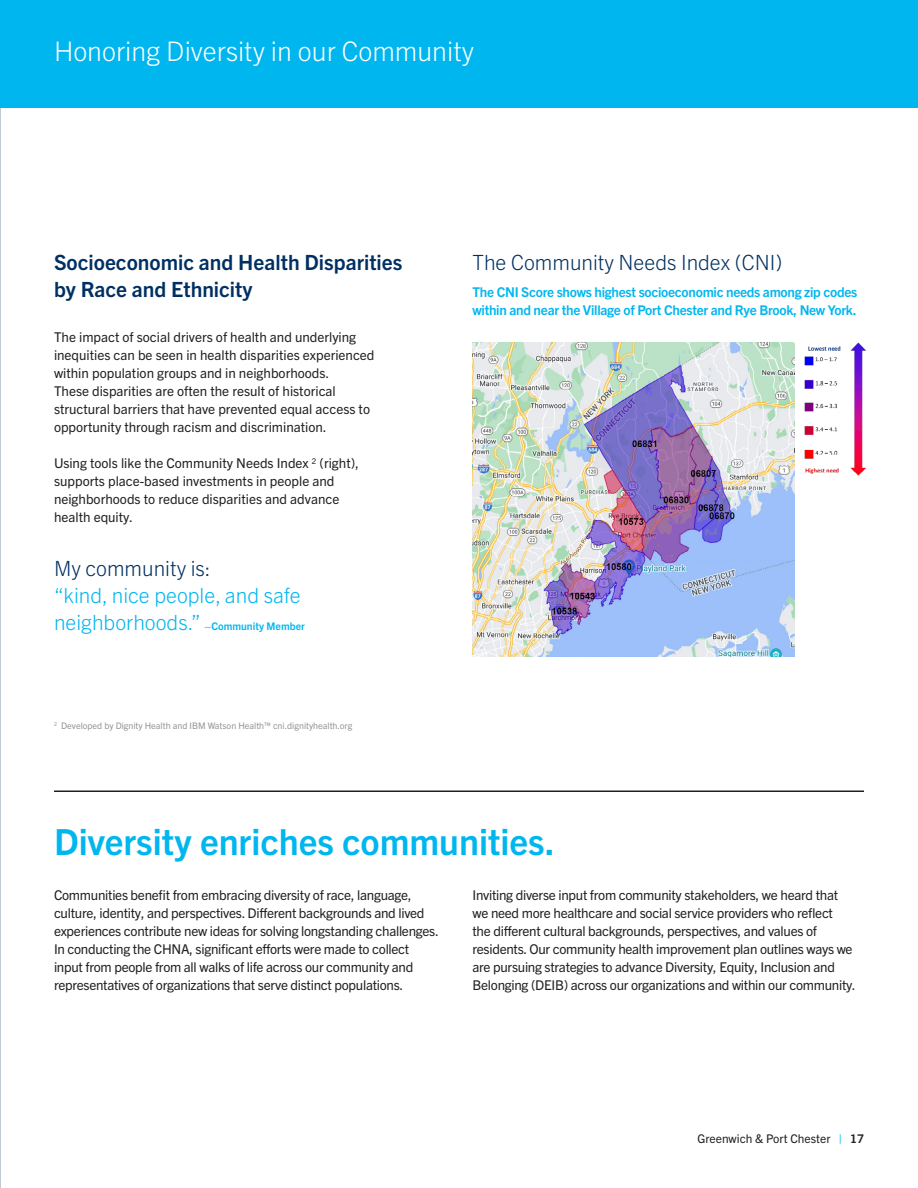
<style>
.page{position:relative;width:918px;height:1188px;background:#fff}
.page>*{position:absolute;margin:0;border:0;box-sizing:border-box;transform-origin:0 0}
._24_24_Trade_Bold{font:700 36px "Trade Gothic Next LT Pro";color:#00b6ef}
._14_18_Trade_Light{font:300 27px "Trade Gothic Next LT Pro";color:#fff}
._14_18_Trade_Bold{font:700 21px/27px "Trade Gothic Next LT Pro";color:#003062}
._14_18_Trade_Light-2{font:300 21px "Trade Gothic Next LT Pro";color:#003062}
._14_18_Trade_Light-3{font:300 21px "Trade Gothic Next LT Pro";color:#00b6ef}
._9_12_Trade_Reg_-_Bo{font:13.5px/18px "Trade Gothic Next LT Pro";letter-spacing:-.02em;color:#231f20}
._9_12_Trade_Reg_-_Bo-2{font:13.5px/18px "Trade Gothic Next LT Pro";color:#231f20}
._9_12_Trade_Reg_-_Bo-3{font:700 13.5px/18px "Trade Gothic Next LT Pro";letter-spacing:-.02em;color:#00b6ef}
.t1{font:12px "Trade Gothic Next LT Pro";color:#231f20}
._14_18_Trade_Light-4{font:700 10.5px "Trade Gothic Next LT Pro";color:#00b6ef}
._6_12_Trade_Reg_-_So{font:9px "Trade Gothic Next LT Pro";color:#939598}
.s1{font-weight:300;font-size:21px}
.s2{color:#00b6ef}
.s3{font-weight:700}
</style>
<div class="page">
<div style="left:0;top:0;width:918px;height:108px;background:#00b6ef"></div>
<hr style="left:54px;top:790px;width:810px;height:2px;background:#231f20">
<img style="left:472px;top:342px;width:322px;height:314px">
<img style="left:804px;top:342px;width:62px;height:134px">
<p class="_14_18_Trade_Light" style="left:54px;top:33px;width:422px">Honoring Diversity in our Community</p>
<p class="_14_18_Trade_Bold" style="left:54px;top:247px;width:350px">Socioeconomic and Health Disparities by Race and Ethnicity</p>
<p class="_9_12_Trade_Reg_-_Bo-2" style="left:54px;top:327px;width:322px">The impact of social drivers of health and underlying inequities can be seen in health disparities experienced within population groups and in neighborhoods.<br>These disparities are often the result of historical structural barriers that have prevented equal access to opportunity through racism and discrimination.</p>
<p class="_9_12_Trade_Reg_-_Bo-2" style="left:54px;top:453px;width:307px">Using tools like the Community Needs Index <sup>2</sup> (right), supports place-based investments in people and neighborhoods to reduce disparities and advance health equity.</p>
<p class="_14_18_Trade_Light-2" style="left:54px;top:554px;width:158px">My community is:</p>
<p class="_14_18_Trade_Light-3" style="left:54px;top:581px;width:248px">“kind, nice people, and safe</p>
<p class="_14_18_Trade_Light-4" style="left:54px;top:619px;width:252px"><span class="s1">neighborhoods.”</span> –Community Member</p>
<p class="_6_12_Trade_Reg_-_So" style="left:54px;top:719px;width:300px"><sup>2</sup> Developed by Dignity Health and IBM Watson Health™ cni.dignityhealth.org</p>
<p class="_14_18_Trade_Light-2" style="left:472px;top:248px;width:311px">The Community Needs Index (CNI)</p>
<p class="_9_12_Trade_Reg_-_Bo-3" style="left:472px;top:282px;width:386px">The CNI Score shows highest socioeconomic needs among zip codes within and near the Village of Port Chester and Rye Brook, New York.</p>
<p class="_24_24_Trade_Bold" style="left:54px;top:817px;width:502px">Diversity enriches communities.</p>
<p class="_9_12_Trade_Reg_-_Bo" style="left:472px;top:885px;width:385px">Inviting diverse input from community stakeholders, we heard that we need more healthcare and social service providers who reflect<br>the different cultural backgrounds, perspectives, and values of residents. Our community health improvement plan outlines ways we are pursuing strategies to advance Diversity, Equity, Inclusion and Belonging (DEIB) across our organizations and within our community.</p>
<p class="_9_12_Trade_Reg_-_Bo" style="left:54px;top:885px;width:386px">Communities benefit from embracing diversity of race, language, culture, identity, and perspectives. Different backgrounds and lived experiences contribute new ideas for solving longstanding challenges.</p>
<p class="_9_12_Trade_Reg_-_Bo" style="left:54px;top:939px;width:361px">In conducting the CHNA, significant efforts were made to collect input from people from all walks of life across our community and representatives of organizations that serve distinct populations.</p>
<p class="t1" style="left:697px;top:1131px;width:168px">Greenwich &amp; Port Chester <span class="s2">|</span> <span class="s3">17</span></p>
</div>
